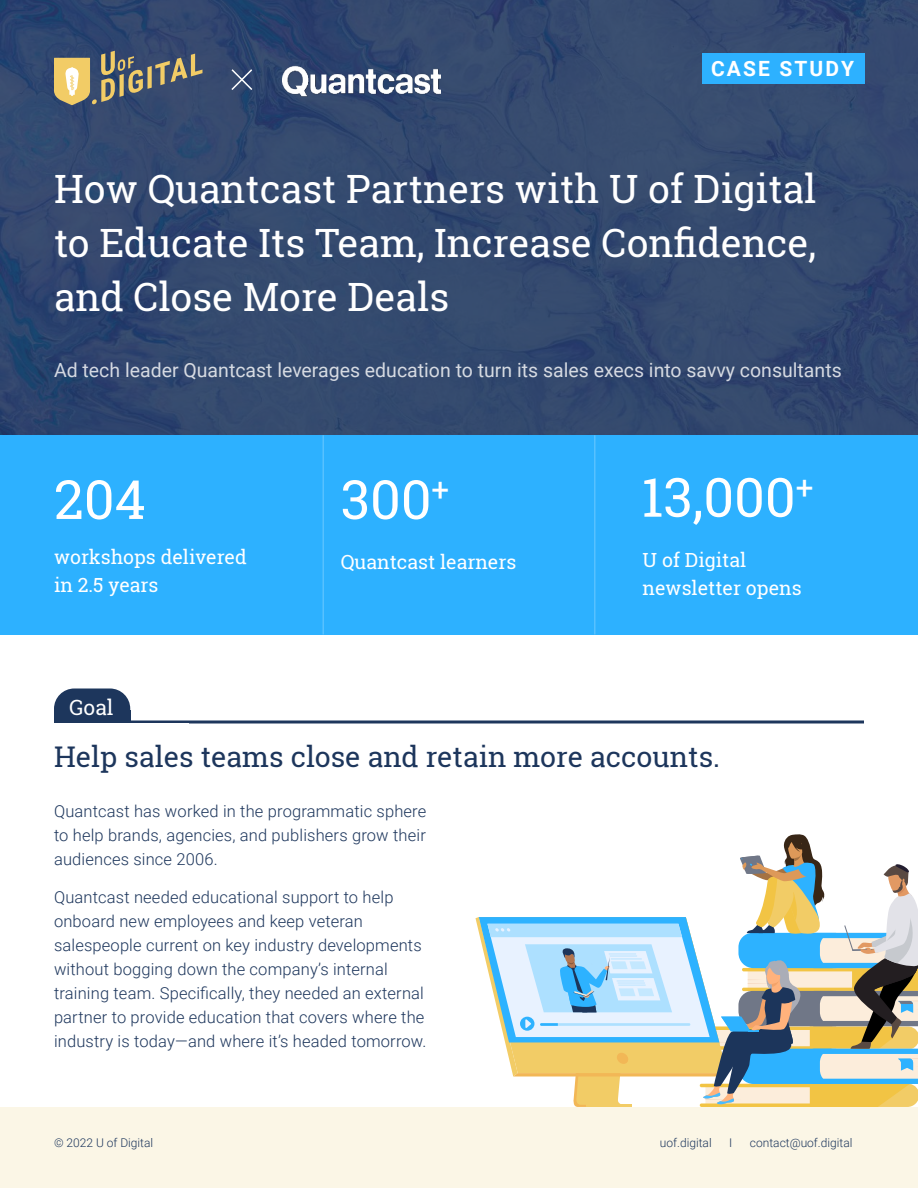
<style>
.page{position:relative;width:918px;height:1188px;background:#fff}
.page>*{position:absolute;margin:0;border:0;box-sizing:border-box;transform-origin:0 0}
.t1{font:54px "Roboto Slab";color:#fff}
.t2{font:39px/54px "Roboto Slab";color:#fff;text-align:justify}
.t3{font:28.5px "Roboto Slab";color:#1d365c}
.t4{font:700 21px "Roboto";letter-spacing:.1em;color:#fff}
.t5{font:21px "Roboto Slab";color:#fff}
.t6{font:19.5px "Roboto";color:#fff}
.t7{font:19.5px/28.5px "Roboto Slab";color:#fff}
.t8{font:300 16.5px/24px "Roboto";letter-spacing:.01em;color:#1d365c;text-align:justify}
.t9{font:300 12px "Roboto";color:#1d365c}
</style>
<div class="page">
<div style="left:0;top:1107px;width:918px;height:81px;background:#fbf6e6"></div>
<svg style="left:0;top:0;width:918px;height:435px;background:#32476e"></svg>
<div style="left:702px;top:53px;width:162px;height:31px;background:#2db1ff"></div>
<div style="left:0;top:435px;width:918px;height:199px;background:#2db1ff"></div>
<svg style="left:54px;top:51px;width:148px;height:54px;background:#777870"></svg>
<hr style="left:323px;top:435px;width:1px;height:199px;background:#57c1ff">
<hr style="left:594px;top:435px;width:2px;height:199px;background:#57c1ff">
<div style="left:54px;top:688px;width:76px;height:41px;background:#1d365c;border-radius:20px"></div>
<div style="left:54px;top:710px;width:76px;height:14px;background:#1d365c"></div>
<hr style="left:54px;top:720px;width:810px;height:3px;background:#1d365c">
<div style="left:41px;top:724px;width:148px;height:22px;background:#fff"></div>
<svg style="left:230px;top:68px;width:24px;height:24px"></svg>
<img style="left:282px;top:65px;width:158px;height:32px">
<svg style="left:476px;top:834px;width:442px;height:273px"></svg>
<p class="t4" style="left:711px;top:60px;width:145px">CASE STUDY</p>
<h2 class="t2" style="left:54px;top:165px;width:764px">How Quantcast Partners with U of Digital to Educate Its Team, Increase Con昀椀dence, and Close More Deals</h2>
<p class="t6" style="left:54px;top:363px;width:789px">Ad tech leader Quantcast leverages education to turn its sales execs into savvy consultants</p>
<h1 class="t1" style="left:54px;top:477px;width:93px">204</h1>
<h1 class="t1" style="left:341px;top:477px;width:110px">300<sup>+</sup></h1>
<p class="t7" style="left:54px;top:544px;width:194px">workshops delivered in 2.5 years</p>
<p class="t7" style="left:341px;top:549px;width:177px">Quantcast learners</p>
<h1 class="t1" style="left:641px;top:475px;width:174px">13,000<sup>+</sup></h1>
<p class="t7" style="left:643px;top:547px;width:161px">U of Digital newsletter opens</p>
<p class="t5" style="left:69px;top:698px;width:46px">Goal</p>
<h3 class="t3" style="left:54px;top:745px;width:668px">Help sales teams close and retain more accounts.</h3>
<p class="t8" style="left:54px;top:801px;width:374px">Quantcast has worked in the programmatic sphere to help brands, agencies, and publishers grow their audiences since 2006.</p>
<p class="t8" style="left:54px;top:886px;width:374px;text-align:left">Quantcast needed educational support to help onboard new employees and keep veteran salespeople current on key industry developments without bogging down the company’s internal training team. Speci昀椀cally, they needed an external partner to provide education that covers where the industry is today—and where it’s headed tomorrow.</p>
<p class="t9" style="left:54px;top:1138px;width:101px">© 2022 U of Digital</p>
<p class="t9" style="left:660px;top:1138px;width:53px">uof.digital</p>
<p class="t9" style="left:729px;top:1138px;width:5px">I</p>
<p class="t9" style="left:750px;top:1138px;width:104px">contact@uof.digital</p>
</div>
